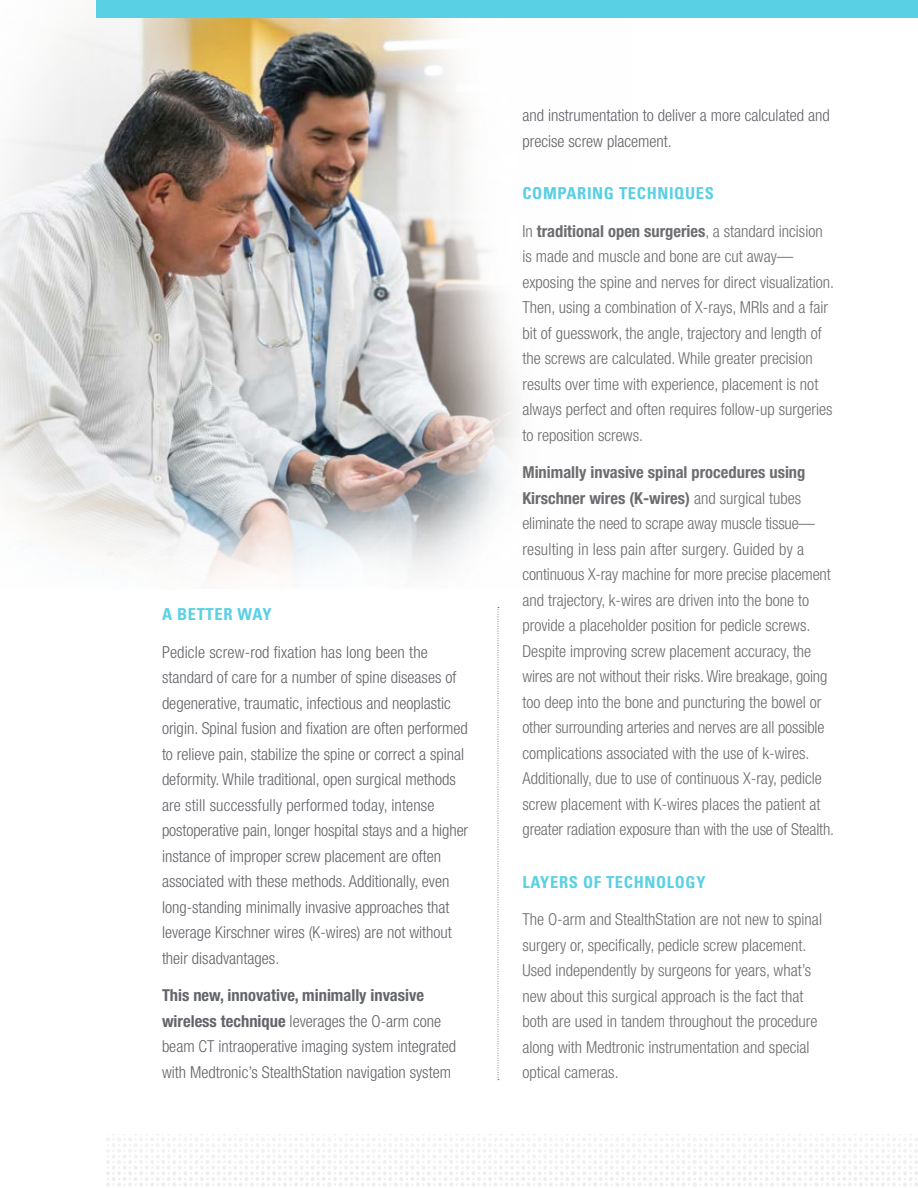
<style>
.page{position:relative;width:918px;height:1188px;background:#fff}
.page>*{position:absolute;margin:0;border:0;box-sizing:border-box;transform-origin:0 0}
.t1{font:300 condensed 16.5px/25.5px "Helvetica Neue";color:#6c6d70}
.t2{font:300 condensed 16.5px/25.5px "Helvetica Neue";color:#63656a}
.t3{font:700 condensed 16.5px "Univers";letter-spacing:.04em;color:#59d0e4}
.s1{font-weight:700}
.s2{color:#6c6d70}
</style>
<div class="page">
<svg style="left:498px;top:607px;width:1px;height:473px"></svg>
<img style="left:0;top:17px;width:631px;height:564px">
<div style="left:96px;top:0;width:822px;height:17px;background:#59d0e4"></div>
<p class="t3" style="left:162px;top:604px;width:111px">A BETTER WAY</p>
<p class="t2" style="left:162px;top:639px;width:308px">Pedicle screw-rod fixation has long been the standard of care for a number of spine diseases of degenerative, traumatic, infectious and neoplastic origin. Spinal fusion and fixation are often performed to relieve pain, stabilize the spine or correct a spinal deformity. While traditional, open surgical methods are still successfully performed today, intense postoperative pain, longer hospital stays and a higher instance of improper screw placement are often associated with these methods. Additionally, even long-standing minimally invasive approaches that leverage Kirschner wires (K-wires) are not without their disadvantages.</p>
<p class="t2" style="left:162px;top:982px;width:296px"><span class="s1">This new, innovative, minimally invasive wireless technique</span> leverages the O-arm cone beam CT intraoperative imaging system integrated with Medtronic’s StealthStation navigation system</p>
<p class="t2" style="left:522px;top:102px;width:309px">and instrumentation to deliver a more calculated and precise screw placement<span class="s2">.</span></p>
<p class="t3" style="left:522px;top:183px;width:193px">COMPARING TECHNIQUES</p>
<p class="t1" style="left:522px;top:218px;width:313px">In <span class="s1">traditional open surgeries</span>, a standard incision is made and muscle and bone are cut away— exposing the spine and nerves for direct visualization.<br>Then, using a combination of X-rays, MRIs and a fair bit of guesswork, the angle, trajectory and length of the screws are calculated. While greater precision results over time with experience, placement is not always perfect and often requires follow-up surgeries to reposition screws.</p>
<p class="t1" style="left:522px;top:459px;width:313px"><span class="s1">Minimally invasive spinal procedures using Kirschner wires (K-wires)</span> and surgical tubes eliminate the need to scrape away muscle tissue— resulting in less pain after surgery. Guided by a continuous X-ray machine for more precise placement and trajectory, k-wires are driven into the bone to provide a placeholder position for pedicle screws.<br>Despite improving screw placement accuracy, the wires are not without their risks. Wire breakage, going too deep into the bone and puncturing the bowel or other surrounding arteries and nerves are all possible complications associated with the use of k-wires.<br>Additionally, due to use of continuous X-ray, pedicle screw placement with K-wires places the patient at greater radiation exposure than with the use of Stealth.</p>
<p class="t3" style="left:522px;top:872px;width:185px">LAYERS OF TECHNOLOGY</p>
<p class="t1" style="left:522px;top:906px;width:301px">The O-arm and StealthStation are not new to spinal surgery or, specifically, pedicle screw placement.<br>Used independently by surgeons for years, what’s new about this surgical approach is the fact that both are used in tandem throughout the procedure along with Medtronic instrumentation and special optical cameras.</p>
</div>
